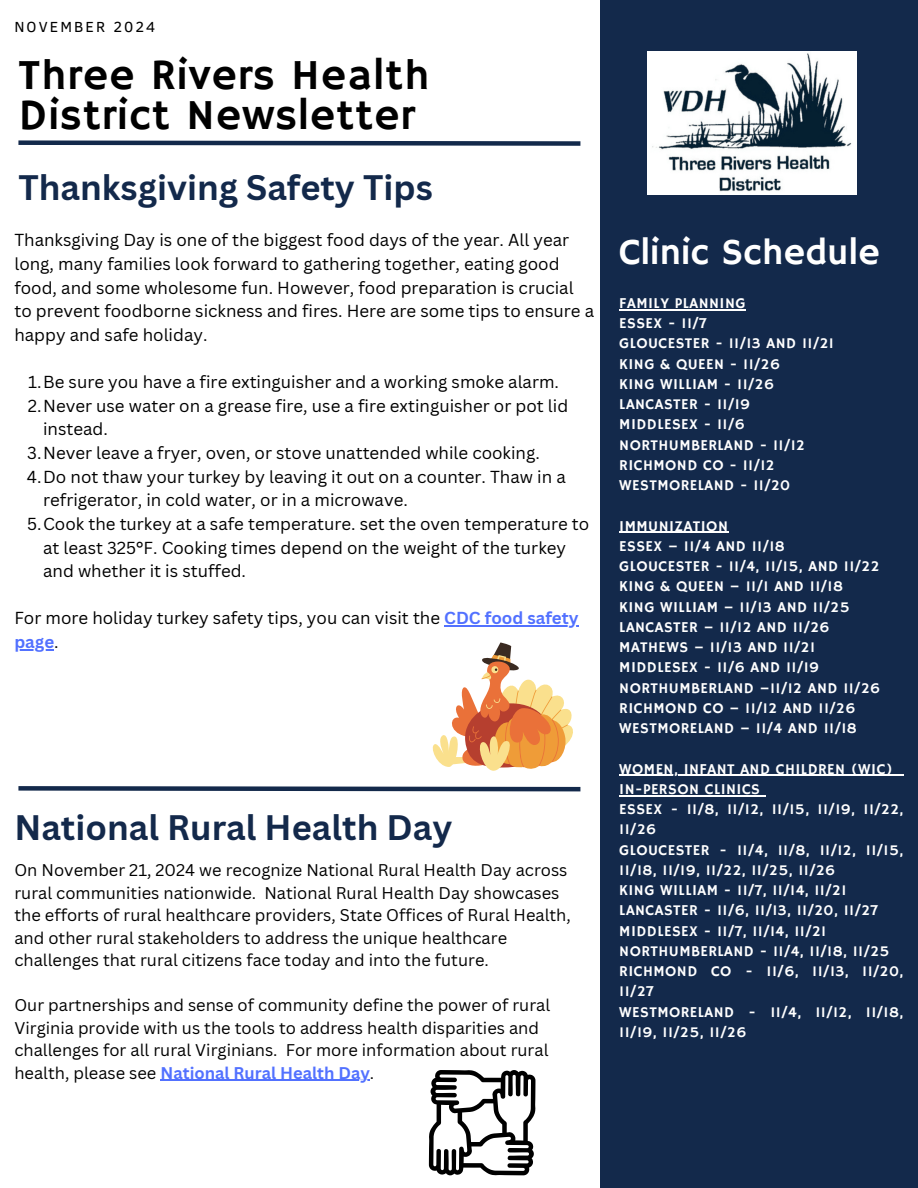
<style>
.page{position:relative;width:918px;height:1188px;background:#fff}
.page>*{position:absolute;margin:0;border:0;box-sizing:border-box;transform-origin:0 0}
.t1{font:43.5px/39.3px "Hammersmith One";letter-spacing:.02em;color:#000}
.t2{font:37.2px "Hammersmith One";color:#fff}
.t3{font:700 34.5px "Canva Sans";color:#13294b}
.t4{font:16.95px/23.7px "Canva Sans";color:#000}
.t5{font:700 16.95px "Canva Sans";color:#5271ff}
.t6{font:16.5px/22.5px "Canva Sans";color:#000}
.t7{font:15px/20.2px "Hammersmith One";letter-spacing:.03em;color:#fff}
.t8{font:15px "Clear Sans";letter-spacing:.14em;color:#000}
.s1{font-weight:700;color:#5271ff}
.s2{font-weight:400;color:#000}
</style>
<div class="page">
<div style="left:601px;top:0;width:317px;height:1188px;background:#13294b"></div>
<img style="left:647px;top:52px;width:209px;height:143px">
<svg style="left:18px;top:140px;width:563px;height:6px;background:#4d5e77"></svg>
<svg style="left:18px;top:786px;width:563px;height:6px;background:#4d5e77"></svg>
<hr style="left:444px;top:626px;width:135px;height:1px;background:#5271ff">
<hr style="left:14px;top:649px;width:40px;height:1px;background:#5271ff">
<svg style="left:432px;top:642px;width:141px;height:129px"></svg>
<svg style="left:429px;top:1070px;width:107px;height:105px"></svg>
<hr style="left:161px;top:1080px;width:209px;height:1px;background:#5271ff">
<hr style="left:619px;top:309px;width:127px;height:1px;background:#fff">
<hr style="left:619px;top:532px;width:109px;height:1px;background:#fff">
<hr style="left:619px;top:775px;width:274px;height:1px;background:#fff">
<hr style="left:619px;top:795px;width:141px;height:1px;background:#fff">
<p class="t8" style="left:14px;top:16px;width:143px">NOVEMBER 2024</p>
<h1 class="t1" style="left:19px;top:58px;width:412px">Three Rivers Health<br>District Newsletter</h1>
<h3 class="t3" style="left:18px;top:164px;width:416px">Thanksgiving Safety Tips</h3>
<h2 class="t4" style="left:14px;top:228px;width:581px">Thanksgiving Day is one of the biggest food days of the year. All year long, many families look forward to gathering together, eating good food, and some wholesome fun. However, food preparation is crucial to prevent foodborne sickness and fires. Here are some tips to ensure a happy and safe holiday.</h2>
<h4 class="t4" style="left:28px;top:370px;width:533px">1.Be sure you have a fire extinguisher and a working smoke alarm.</h4>
<p class="t4" style="left:43px;top:393px;width:527px;text-indent:-15px">2.Never use water on a grease fire, use a fire extinguisher or pot lid instead.</p>
<p class="t4" style="left:27px;top:441px;width:514px">3.Never leave a fryer, oven, or stove unattended while cooking.</p>
<p class="t4" style="left:43px;top:464px;width:524px;text-indent:-16px">4.Do not thaw your turkey by leaving it out on a counter. Thaw in a refrigerator, in cold water, or in a microwave.</p>
<p class="t4" style="left:43px;top:512px;width:548px;text-indent:-16px">5.Cook the turkey at a safe temperature. set the oven temperature to at least 325°F. Cooking times depend on the weight of the turkey and whether it is stuffed.</p>
<p class="t4" style="left:14px;top:606px;width:566px">For more holiday turkey safety tips, you can visit the <span class="s1">CDC food safety</span></p>
<p class="t5" style="left:14px;top:630px;width:46px">page<span class="s2">.</span></p>
<p class="t3" style="left:14px;top:803px;width:440px">National Rural Health Day</p>
<h2 class="t6" style="left:14px;top:859px;width:558px">On November 21, 2024 we recognize National Rural Health Day across rural communities nationwide. National Rural Health Day showcases the efforts of rural healthcare providers, State Offices of Rural Health, and other rural stakeholders to address the unique healthcare challenges that rural citizens face today and into the future.</h2>
<h4 class="t6" style="left:14px;top:994px;width:537px">Our partnerships and sense of community define the power of rural Virginia provide with us the tools to address health disparities and challenges for all rural Virginians. For more information about rural health, please see <span class="s1">National Rural Health Day</span>.</h4>
<p class="t2" style="left:619px;top:230px;width:262px">Clinic Schedule</p>
<h3 class="t7" style="left:619px;top:294px;width:128px">FAMILY PLANNING</h3>
<p class="t7" style="left:619px;top:314px;width:89px">ESSEX - 11/7</p>
<p class="t7" style="left:619px;top:334px;width:216px">GLOUCESTER - 11/13 AND 11/21</p>
<p class="t7" style="left:619px;top:354px;width:162px">KING &amp; QUEEN - 11/26</p>
<p class="t7" style="left:619px;top:375px;width:156px">KING WILLIAM - 11/26</p>
<p class="t7" style="left:619px;top:395px;width:132px">LANCASTER - 11/19</p>
<p class="t7" style="left:619px;top:415px;width:127px">MIDDLESEX - 11/6</p>
<p class="t7" style="left:619px;top:435px;width:187px">NORTHUMBERLAND - 11/12</p>
<p class="t7" style="left:619px;top:456px;width:157px">RICHMOND CO - 11/12</p>
<p class="t7" style="left:619px;top:476px;width:172px">WESTMORELAND - 11/20</p>
<p class="t7" style="left:619px;top:516px;width:110px">IMMUNIZATION</p>
<p class="t7" style="left:619px;top:537px;width:167px">ESSEX – 11/4 AND 11/18</p>
<p class="t7" style="left:619px;top:557px;width:262px">GLOUCESTER - 11/4, 11/15, AND 11/22</p>
<p class="t7" style="left:619px;top:577px;width:225px">KING &amp; QUEEN – 11/1 AND 11/18</p>
<p class="t7" style="left:619px;top:597px;width:232px">KING WILLIAM – 11/13 AND 11/25</p>
<p class="t7" style="left:619px;top:618px;width:212px">LANCASTER – 11/12 AND 11/26</p>
<p class="t7" style="left:619px;top:638px;width:197px">MATHEWS – 11/13 AND 11/21</p>
<p class="t7" style="left:619px;top:658px;width:201px">MIDDLESEX - 11/6 AND 11/19</p>
<p class="t7" style="left:619px;top:678px;width:262px">NORTHUMBERLAND –11/12 AND 11/26</p>
<p class="t7" style="left:619px;top:699px;width:238px">RICHMOND CO – 11/12 AND 11/26</p>
<p class="t7" style="left:619px;top:719px;width:239px">WESTMORELAND – 11/4 AND 11/18</p>
<p class="t7" style="left:619px;top:759px;width:275px">WOMEN, INFANT AND CHILDREN (WIC)</p>
<p class="t7" style="left:619px;top:780px;width:142px">IN-PERSON CLINICS</p>
<p class="t7" style="left:619px;top:800px;width:285px">ESSEX - 11/8, 11/12, 11/15, 11/19, 11/22,<br>11/26</p>
<p class="t7" style="left:619px;top:840px;width:285px">GLOUCESTER - 11/4, 11/8, 11/12, 11/15,<br>11/18, 11/19, 11/22, 11/25, 11/26</p>
<p class="t7" style="left:619px;top:881px;width:229px">KING WILLIAM - 11/7, 11/14, 11/21</p>
<p class="t7" style="left:619px;top:901px;width:260px">LANCASTER - 11/6, 11/13, 11/20, 11/27</p>
<p class="t7" style="left:619px;top:921px;width:208px">MIDDLESEX - 11/7, 11/14, 11/21</p>
<p class="t7" style="left:619px;top:942px;width:272px">NORTHUMBERLAND - 11/4, 11/18, 11/25</p>
<p class="t7" style="left:619px;top:962px;width:285px">RICHMOND CO - 11/6, 11/13, 11/20,<br>11/27</p>
<p class="t7" style="left:619px;top:1002px;width:285px">WESTMORELAND - 11/4, 11/12, 11/18,<br>11/19, 11/25, 11/26</p>
</div>
